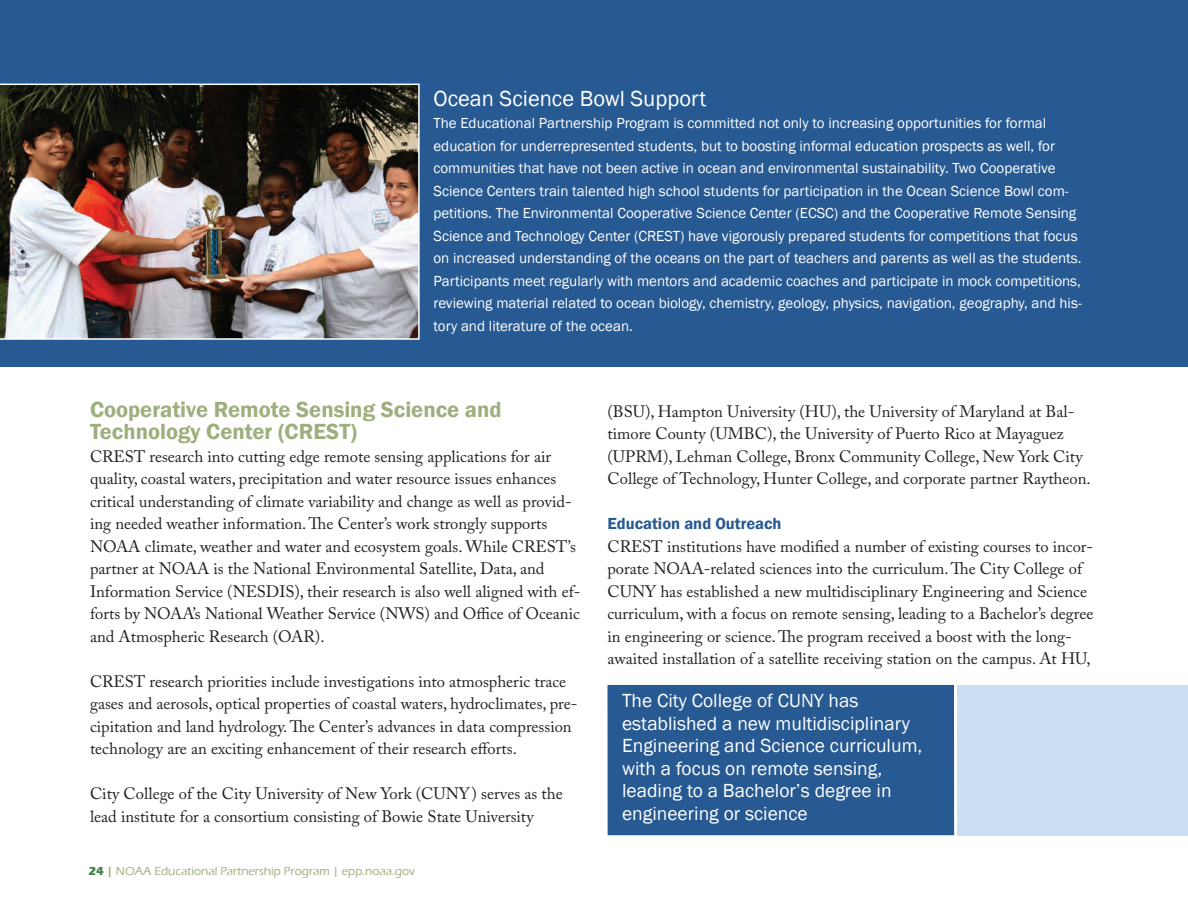
<style>
.page{position:relative;width:1188px;height:918px;background:#fff}
.page>*{position:absolute;margin:0;border:0;box-sizing:border-box;transform-origin:0 0}
.t1{font:600 22.5px/22.5px "Franklin Gothic";color:#9daf7c}
.t2{font:22.5px "Franklin Gothic";color:#fff}
.t3{font:19.5px/22.5px "Franklin Gothic";color:#fff}
.t4{font:16.5px/22.5px "Adobe Caslon Pro";color:#231f20}
.t5{font:600 16.5px "Franklin Gothic";color:#275992}
.t6{font:15px/22.5px "Franklin Gothic";color:#fff}
.t7{font:500 12px "Eras ITC";color:#9daf7c}
.s1{font-weight:700;color:#3e8547}
.s2{font-weight:600}
</style>
<div class="page">
<div style="left:0;top:0;width:1188px;height:367px;background:#275992"></div>
<div style="left:957px;top:685px;width:231px;height:151px;background:#cbdff2"></div>
<div style="left:607px;top:685px;width:347px;height:150px;background:#275992"></div>
<img style="left:0;top:84px;width:420px;height:256px">
<h1 class="t2" style="left:434px;top:84px;width:274px">Ocean Science Bowl Support</h1>
<p class="t6" style="left:434px;top:112px;width:650px">The Educational Partnership Program is committed not only to increasing opportunities for formal education for underrepresented students, but to boosting informal education prospects as well, for communities that have not been active in ocean and environmental sustainability. Two Cooperative Science Centers train talented high school students for participation in the Ocean Science Bowl com&shy;petitions. The Environmental Cooperative Science Center (ECSC) and the Cooperative Remote Sensing Science and Technology Center (CREST) have vigorously prepared students for competitions that focus on increased understanding of the oceans on the part of teachers and parents as well as the students.<br>Participants meet regularly with mentors and academic coaches and participate in mock competitions, reviewing material related to ocean biology, chemistry, geology, physics, navigation, geography, and his&shy;tory and literature of the ocean.</p>
<h1 class="t1" style="left:90px;top:398px;width:413px">Cooperative Remote Sensing Science and<br>Technology Center (CREST)</h1>
<p class="t4" style="left:90px;top:445px;width:492px">CREST research into cutting edge remote sensing applications for air quality, coastal waters, precipitation and water resource issues enhances critical understanding of climate variability and change as well as provid&shy;ing needed weather information. The Center’s work strongly supports NOAA climate, weather and water and ecosystem goals. While CREST’s partner at NOAA is the National Environmental Satellite, Data, and Information Service (NESDIS), their research is also well aligned with ef&shy;forts by NOAA’s National Weather Service (NWS) and Office of Oceanic and Atmospheric Research (OAR).</p>
<p class="t4" style="left:90px;top:670px;width:489px">CREST research priorities include investigations into atmospheric trace gases and aerosols, optical properties of coastal waters, hydroclimates, pre&shy;cipitation and land hydrology. The Center’s advances in data compression technology are an exciting enhancement of their research efforts.</p>
<p class="t4" style="left:90px;top:782px;width:474px">City College of the City University of New York (CUNY) serves as the lead institute for a consortium consisting of Bowie State University</p>
<p class="t7" style="left:88px;top:864px;width:328px"><span class="s1">24</span> <span class="s2">|</span> NOAA Educational Partnership Program | epp.noaa.gov</p>
<p class="t4" style="left:608px;top:400px;width:485px">(BSU), Hampton University (HU), the University of Maryland at Bal&shy;timore County (UMBC), the University of Puerto Rico at Mayaguez (UPRM), Lehman College, Bronx Community College, New York City College of Technology, Hunter College, and corporate partner Raytheon.</p>
<p class="t5" style="left:608px;top:513px;width:176px">Education and Outreach</p>
<p class="t4" style="left:608px;top:535px;width:487px">CREST institutions have modified a number of existing courses to incor&shy;porate NOAA-related sciences into the curriculum. The City College of CUNY has established a new multidisciplinary Engineering and Science curriculum, with a focus on remote sensing, leading to a Bachelor’s degree in engineering or science. The program received a boost with the long&shy;awaited installation of a satellite receiving station on the campus. At HU,</p>
<p class="t3" style="left:622px;top:690px;width:302px">The City College of CUNY has established a new multidisciplinary<br>Engineering and Science curriculum, with a focus on remote sensing, leading to a Bachelor’s degree in engineering or science</p>
</div>
